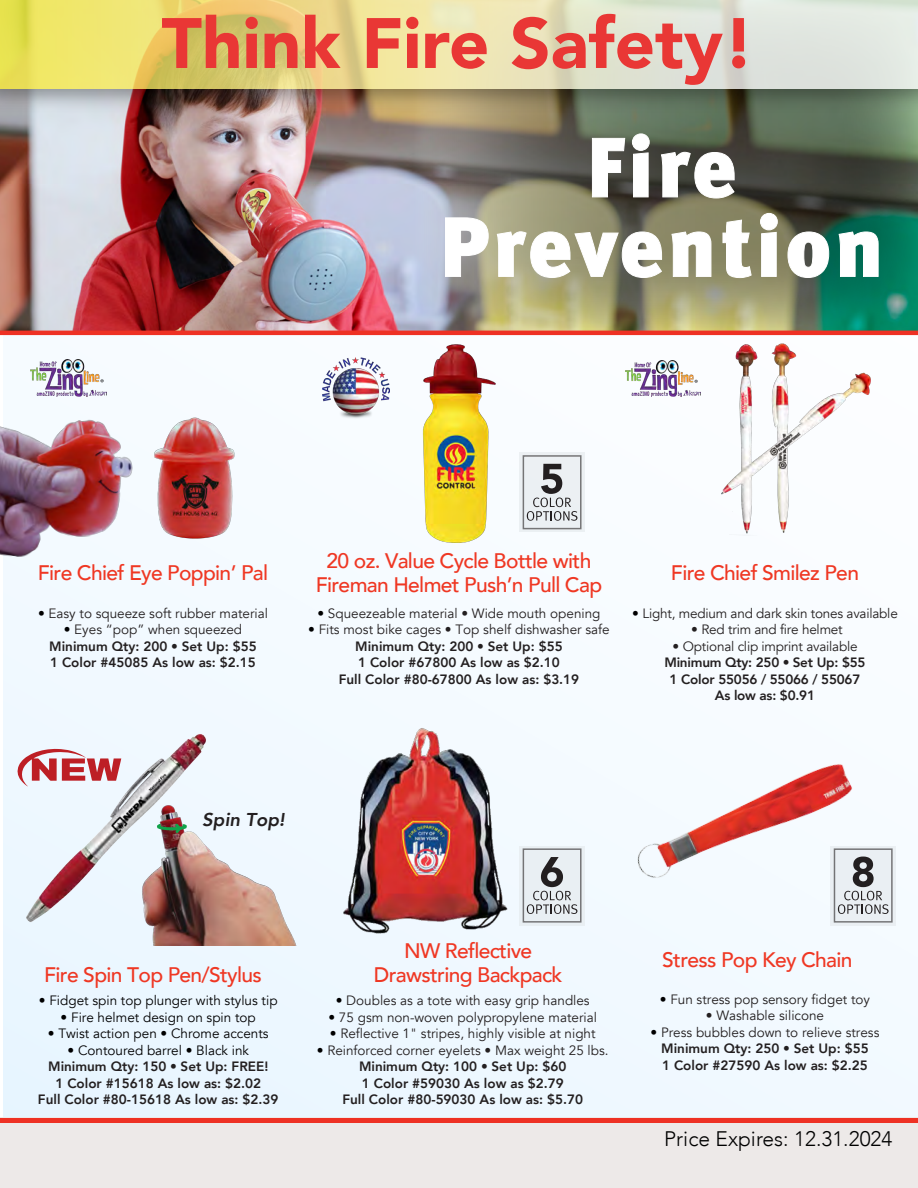
<style>
.page{position:relative;width:918px;height:1188px;background:#fff}
.page>*{position:absolute;margin:0;border:0;box-sizing:border-box;transform-origin:0 0}
.t1{font:900 84px/79.5px "Meta Pro";letter-spacing:.045em;color:#fff;text-align:center}
.t2{font:900 70.5px "Avenir";color:#e93735}
.t3{font:500 21px/24px "Avenir";letter-spacing:-.03em;color:#ef3723;text-align:center}
.t4{font:300 21px "Avenir";color:#000}
.t5{font:italic 800 18.6px "Avenir";color:#231f20}
.t6{font:800 13.5px/16.5px "Avenir";color:#231f20;text-align:center}
.t7{font:13.5px "Avenir";color:#231f20}
.t8{font:13.5px "Avenir";color:#000}
.s1{color:#000}
.s2{font-weight:400;color:#000}
.s3{font-weight:400}
</style>
<div class="page">
<div style="left:3px;top:0;width:915px;height:1188px;background:#f4faff"></div>
<div style="left:0;top:1117px;width:918px;height:71px;background:#ede9e8"></div>
<div style="left:0;top:1118px;width:918px;height:5px;background:#ee3124"></div>
<img style="left:31px;top:360px;width:75px;height:36px">
<img style="left:17px;top:734px;width:189px;height:189px">
<img style="left:127px;top:767px;width:169px;height:178px">
<svg style="left:155px;top:821px;width:33px;height:15px"></svg>
<img style="left:323px;top:358px;width:67px;height:60px">
<svg style="left:519px;top:453px;width:66px;height:79px;fill:#ebf0f3"></svg>
<svg style="left:527px;top:464px;width:50px;height:57px"></svg>
<svg style="left:519px;top:846px;width:66px;height:79px"></svg>
<svg style="left:546px;top:857px;width:31px;height:57px"></svg>
<svg style="left:830px;top:846px;width:66px;height:79px"></svg>
<svg style="left:838px;top:904px;width:51px;height:10px"></svg>
<img style="left:0;top:118px;width:412px;height:213px">
<img style="left:412px;top:118px;width:506px;height:213px">
<img style="left:0;top:88px;width:918px;height:30px">
<svg style="left:0;top:0;width:918px;height:88px;background:#e4dea5"></svg>
<hr style="left:0;top:331px;width:918px;height:4px;background:#ee3124">
<svg style="left:592px;top:138px;width:34px;height:60px;background:#5a5952"></svg>
<svg style="left:632px;top:133px;width:18px;height:65px"></svg>
<svg style="left:661px;top:152px;width:74px;height:47px;background:#54544d"></svg>
<svg style="left:445px;top:217px;width:44px;height:60px;background:#a9a8a3"></svg>
<svg style="left:496px;top:231px;width:166px;height:47px;background:#9d9b7f"></svg>
<svg style="left:671px;top:231px;width:41px;height:46px;background:#979577"></svg>
<svg style="left:722px;top:219px;width:30px;height:59px;background:#929071"></svg>
<svg style="left:760px;top:213px;width:18px;height:64px"></svg>
<svg style="left:787px;top:231px;width:42px;height:47px;background:#586d5e"></svg>
<svg style="left:838px;top:231px;width:41px;height:46px;background:#1e7b67"></svg>
<img style="left:343px;top:728px;width:203px;height:206px">
<img style="left:423px;top:344px;width:73px;height:199px">
<img style="left:171px;top:417px;width:64px;height:122px">
<img style="left:0;top:419px;width:171px;height:138px">
<img style="left:626px;top:360px;width:63px;height:37px">
<img style="left:689px;top:343px;width:182px;height:191px">
<img style="left:637px;top:764px;width:256px;height:139px">
<h2 class="t2" style="left:162px;top:-17px;width:594px">Think Fire Safety!</h2>
<h1 class="t1" style="left:440px;top:124px;width:445px">Fire<br>Prevention</h1>
<h3 class="t3" style="left:38px;top:559px;width:232px">Fire Chief Eye Poppin’ Pal</h3>
<p class="t7" style="left:38px;top:605px;width:231px"><span class="s1">•</span> Easy to squeeze soft rubber material</p>
<p class="t6" style="left:49px;top:621px;width:209px"><span class="s2">•</span> <span class="s3">Eyes “pop” when squeezed<br></span>Minimum Qty: 200 <span class="s3">•</span> Set Up: $55<br>1 Color #45085 As low as: $2.15</p>
<h3 class="t3" style="left:316px;top:547px;width:288px">20 oz. Value Cycle Bottle with<br>Fireman Helmet Push’n Pull Cap</h3>
<p class="t7" style="left:317px;top:605px;width:285px"><span class="s1">•</span> Squeezeable material • Wide mouth opening</p>
<p class="t6" style="left:308px;top:621px;width:303px"><span class="s2">•</span> <span class="s3">Fits most bike cages • Top shelf dishwasher safe </span>Minimum Qty: 200 <span class="s3">•</span> Set Up: $55<br>1 Color #67800 As low as $2.10<br>Full Color #80-67800 As low as: $3.19</p>
<h3 class="t3" style="left:671px;top:559px;width:190px">Fire Chief Smilez Pen</h3>
<p class="t7" style="left:632px;top:605px;width:267px"><span class="s1">•</span> Light, medium and dark skin tones available</p>
<p class="t7" style="left:691px;top:622px;width:153px">• Red trim and fire helmet</p>
<p class="t6" style="left:664px;top:638px;width:203px"><span class="s3">• Optional clip imprint available<br></span>Minimum Qty: 250 <span class="s3">•</span> Set Up: $55<br>1 Color 55056 / 55066 / 55067<br>As low as: $0.91</p>
<h3 class="t5" style="left:202px;top:809px;width:84px">Spin Top!</h3>
<h3 class="t3" style="left:44px;top:962px;width:219px">Fire Spin Top Pen/Stylus</h3>
<p class="t8" style="left:39px;top:992px;width:240px">• Fidget spin top plunger with stylus tip</p>
<p class="t8" style="left:61px;top:1009px;width:197px">• Fire helmet design on spin top</p>
<p class="t8" style="left:48px;top:1025px;width:222px">• Twist action pen • Chrome accents</p>
<p class="t6" style="left:38px;top:1042px;width:242px"><span class="s2">• Contoured barrel • Black ink<br></span>Minimum Qty: 150 <span class="s3">•</span> Set Up: FREE!<br>1 Color #15618 As low as: $2.02<br>Full Color #80-15618 As low as: $2.39</p>
<h3 class="t3" style="left:374px;top:938px;width:190px">NW Reflective<br>Drawstring Backpack</h3>
<p class="t7" style="left:336px;top:992px;width:256px"><span class="s1">•</span> Doubles as a tote with easy grip handles</p>
<p class="t7" style="left:328px;top:1009px;width:270px"><span class="s1">•</span> 75 gsm non-woven polypropylene material</p>
<p class="t7" style="left:330px;top:1025px;width:267px"><span class="s1">•</span> Reflective 1" stripes, highly visible at night</p>
<p class="t6" style="left:317px;top:1042px;width:293px"><span class="s2">•</span> <span class="s3">Reinforced corner eyelets • Max weight 25 lbs.<br></span>Minimum Qty: 100 <span class="s3">•</span> Set Up: $60<br>1 Color #59030 As low as $2.79<br>Full Color #80-59030 As low as: $5.70</p>
<h3 class="t3" style="left:662px;top:946px;width:192px">Stress Pop Key Chain</h3>
<p class="t7" style="left:660px;top:991px;width:212px"><span class="s1">•</span> Fun stress pop sensory fidget toy</p>
<p class="t7" style="left:706px;top:1008px;width:120px">• Washable silicone</p>
<p class="t6" style="left:651px;top:1024px;width:230px"><span class="s2">•</span> <span class="s3">Press bubbles down to relieve stress<br></span>Minimum Qty: 250 <span class="s3">•</span> Set Up: $55<br>1 Color #27590 As low as: $2.25</p>
<h3 class="t4" style="left:664px;top:1126px;width:230px">Price Expires: 12.31.2024</h3>
</div>
